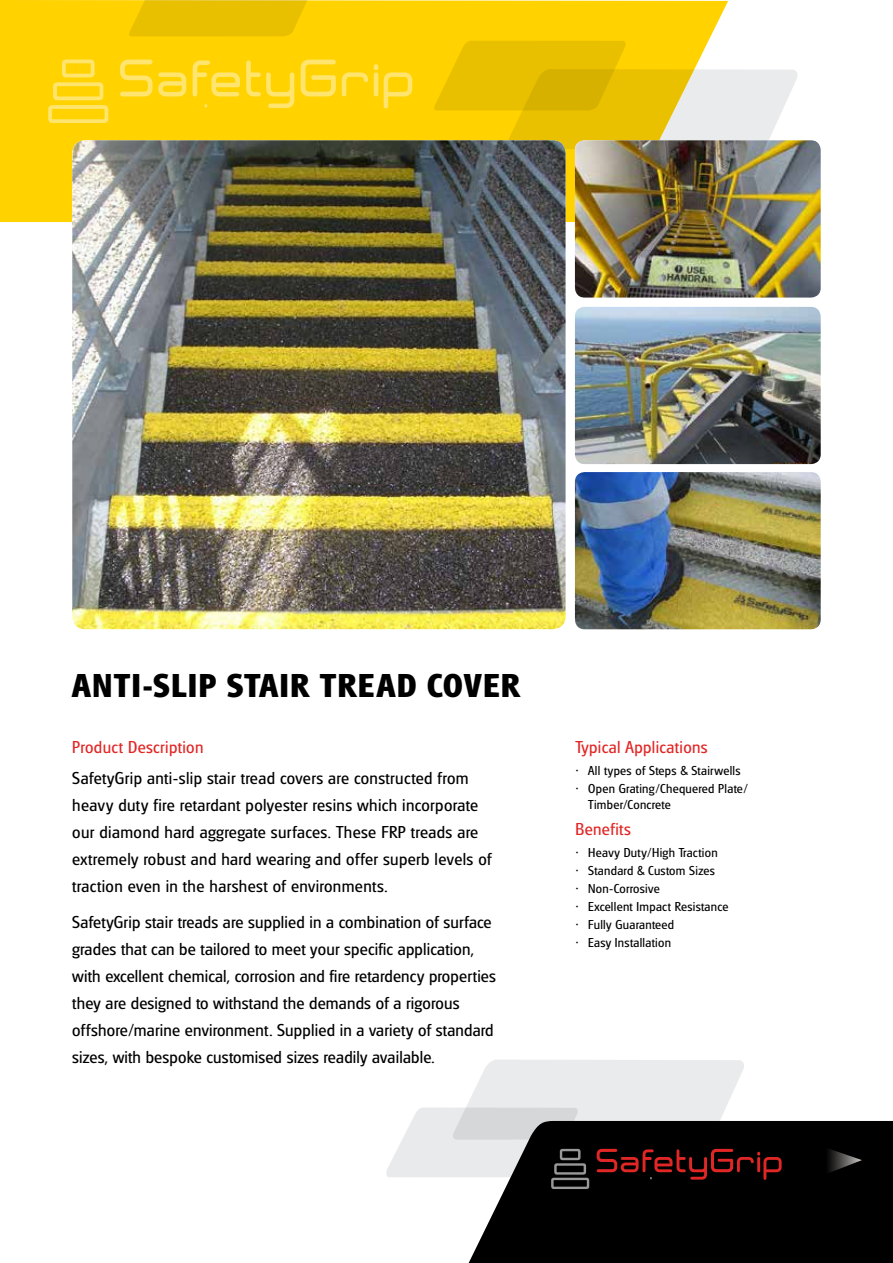
<style>
.page{position:relative;width:893px;height:1263px;background:#fff}
.page>*{position:absolute;margin:0;border:0;box-sizing:border-box;transform-origin:0 0}
.t1{font:700 34.5px "Glasgow";letter-spacing:.05em;color:#000}
.t2{font:18px/27px "Glasgow";letter-spacing:.01em;color:#000}
.t3{font:18px "Glasgow";letter-spacing:.02em;color:#e12726}
.t4{font:13.5px/16.2px "Glasgow";letter-spacing:.02em;color:#000}
</style>
<div class="page">
<div style="left:0;top:0;width:728px;height:222px;background:#ffd200"></div>
<svg style="left:433px;top:41px;width:364px;height:108px"></svg>
<svg style="left:128px;top:0;width:194px;height:37px"></svg>
<img style="left:575px;top:140px;width:246px;height:158px">
<img style="left:575px;top:307px;width:246px;height:157px">
<img style="left:575px;top:472px;width:246px;height:157px">
<div style="left:469px;top:1121px;width:424px;height:142px;background:#000"></div>
<svg style="left:386px;top:1060px;width:396px;height:129px"></svg>
<img style="left:72px;top:140px;width:494px;height:489px">
<svg style="left:825px;top:1147px;width:37px;height:27px"></svg>
<svg style="left:48px;top:60px;width:60px;height:63px"></svg>
<svg style="left:301px;top:60px;width:35px;height:36px"></svg>
<svg style="left:384px;top:72px;width:28px;height:37px"></svg>
<svg style="left:120px;top:59px;width:66px;height:37px"></svg>
<svg style="left:193px;top:60px;width:47px;height:36px"></svg>
<svg style="left:246px;top:60px;width:48px;height:48px"></svg>
<svg style="left:342px;top:72px;width:26px;height:24px"></svg>
<svg style="left:374px;top:64px;width:4px;height:32px"></svg>
<svg style="left:204px;top:104px;width:3px;height:4px"></svg>
<h1 class="t1" style="left:72px;top:666px;width:449px">ANTI-SLIP STAIR TREAD COVER</h1>
<p class="t3" style="left:72px;top:737px;width:133px">Product Description</p>
<p class="t2" style="left:72px;top:765px;width:421px">SafetyGrip anti-slip stair tread covers are constructed from heavy duty fire retardant polyester resins which incorporate our diamond hard aggregate surfaces. These FRP treads are extremely robust and hard wearing and offer superb levels of traction even in the harshest of environments.</p>
<p class="t2" style="left:72px;top:909px;width:425px">SafetyGrip stair treads are supplied in a combination of surface grades that can be tailored to meet your specific application, with excellent chemical, corrosion and fire retardency properties they are designed to withstand the demands of a rigorous offshore/marine environment. Supplied in a variety of standard sizes, with bespoke customised sizes readily available.</p>
<p class="t3" style="left:575px;top:737px;width:134px">Typical Applications</p>
<p class="t4" style="left:575px;top:763px;width:167px">• All types of Steps &amp; Stairwells</p>
<p class="t4" style="left:588px;top:781px;width:161px;text-indent:-13px">• Open Grating/Chequered Plate/<br>Timber/Concrete</p>
<p class="t3" style="left:575px;top:819px;width:57px">Benefits</p>
<p class="t4" style="left:575px;top:845px;width:144px">• Heavy Duty/High Traction</p>
<p class="t4" style="left:575px;top:863px;width:141px">• Standard &amp; Custom Sizes</p>
<p class="t4" style="left:575px;top:881px;width:86px">• Non-Corrosive</p>
<p class="t4" style="left:575px;top:899px;width:154px">• Excellent Impact Resistance</p>
<p class="t4" style="left:575px;top:917px;width:100px">• Fully Guaranteed</p>
<p class="t4" style="left:575px;top:935px;width:97px">• Easy Installation</p>
</div>
